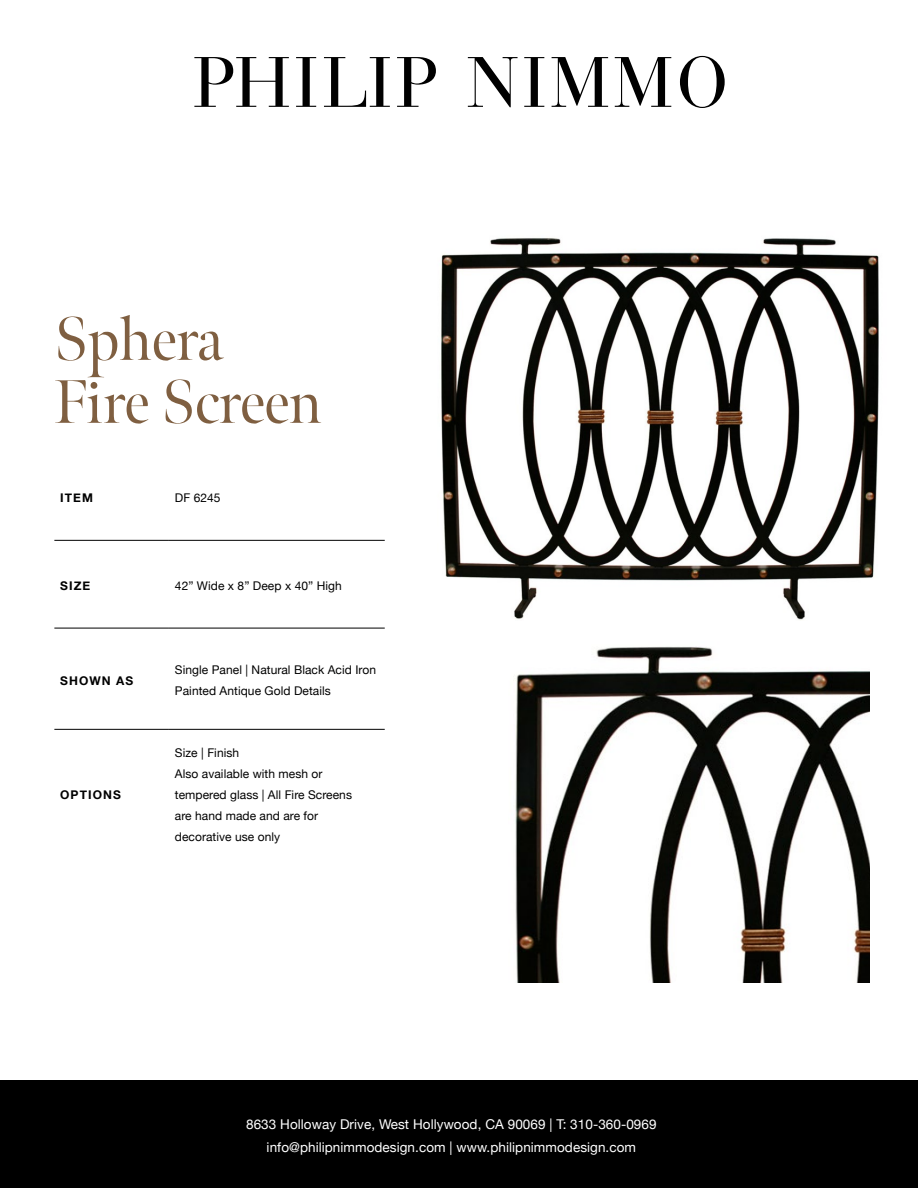
<style>
.page{position:relative;width:918px;height:1188px;background:#fff}
.page>*{position:absolute;margin:0;border:0;box-sizing:border-box;transform-origin:0 0}
.t1{font:61.5px/63px "Meno Banner";color:#7f5f41}
.t2{font:13.5px/22.6px "Helvetica Neue";letter-spacing:.005em;color:#fff;text-align:center}
.t3{font:12px/21px "Helvetica Neue";letter-spacing:.005em;color:#000101}
.t4{font:700 12px "Helvetica Neue";letter-spacing:.09em;color:#000101}
</style>
<div class="page">
<div style="left:0;top:1080px;width:918px;height:108px;background:#000"></div>
<svg style="left:194px;top:57px;width:95px;height:50px"></svg>
<svg style="left:296px;top:57px;width:20px;height:50px"></svg>
<svg style="left:324px;top:57px;width:66px;height:50px"></svg>
<svg style="left:397px;top:57px;width:39px;height:50px"></svg>
<svg style="left:468px;top:57px;width:50px;height:50px"></svg>
<svg style="left:524px;top:57px;width:20px;height:50px"></svg>
<svg style="left:552px;top:57px;width:56px;height:50px"></svg>
<svg style="left:615px;top:57px;width:56px;height:50px"></svg>
<svg style="left:680px;top:56px;width:45px;height:52px"></svg>
<hr style="left:54px;top:540px;width:115px;height:1px;background:#000">
<hr style="left:169px;top:540px;width:216px;height:1px;background:#000">
<hr style="left:54px;top:628px;width:115px;height:1px;background:#000">
<hr style="left:169px;top:628px;width:216px;height:1px;background:#000">
<hr style="left:54px;top:729px;width:115px;height:1px;background:#000">
<hr style="left:169px;top:729px;width:216px;height:1px;background:#000">
<img style="left:441px;top:238px;width:438px;height:382px">
<img style="left:515px;top:647px;width:354px;height:335px">
<h1 class="t1" style="left:54px;top:308px;width:269px">Sphera<br>Fire Screen</h1>
<p class="t4" style="left:60px;top:489px;width:34px">ITEM</p>
<p class="t3" style="left:175px;top:488px;width:47px">DF 6245</p>
<p class="t4" style="left:60px;top:576px;width:32px">SIZE</p>
<p class="t3" style="left:175px;top:576px;width:168px">42” Wide x 8” Deep x 40” High</p>
<p class="t4" style="left:60px;top:671px;width:75px">SHOWN AS</p>
<p class="t3" style="left:175px;top:660px;width:203px">Single Panel | Natural Black Acid Iron<br>Painted Antique Gold Details</p>
<p class="t4" style="left:60px;top:786px;width:62px">OPTIONS</p>
<p class="t3" style="left:175px;top:743px;width:179px">Size | Finish<br>Also available with mesh or tempered glass | All Fire Screens are hand made and are for decorative use only</p>
<p class="t2" style="left:246px;top:1114px;width:412px">8633 Holloway Drive, West Hollywood, CA 90069 | T: 310-360-0969 info@philipnimmodesign.com | www.philipnimmodesign.com</p>
</div>
